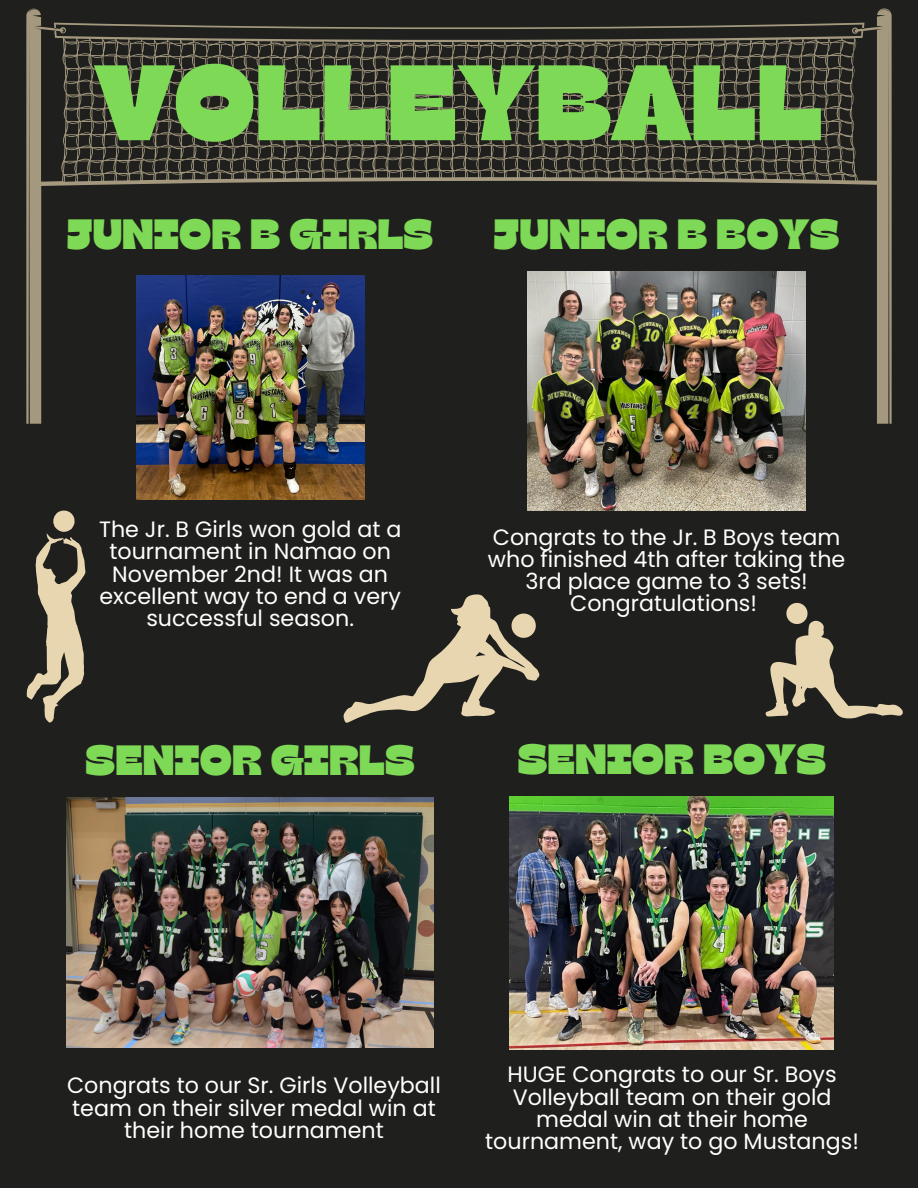
<style>
.page{position:relative;width:918px;height:1188px;background:#1f201d}
.page>*{position:absolute;margin:0;border:0;box-sizing:border-box;transform-origin:0 0}
.t1{font:106.95px "Gulfs Display";color:#7ed957}
.t2{font:42.3px "Gulfs Display";color:#7ed957}
.t3{font:22.2px/22.2px "Poppins";color:#fff;text-align:center}
</style>
<div class="page">
<img style="left:136px;top:424px;width:229px;height:75px">
<svg style="left:26px;top:8px;width:865px;height:416px"></svg>
<img style="left:67px;top:798px;width:366px;height:249px">
<img style="left:528px;top:272px;width:277px;height:238px">
<img style="left:510px;top:797px;width:324px;height:253px">
<svg style="left:343px;top:594px;width:197px;height:129px"></svg>
<svg style="left:27px;top:510px;width:59px;height:213px"></svg>
<svg style="left:765px;top:603px;width:138px;height:116px"></svg>
<p class="t1" style="left:95px;top:33px;width:729px">VOLLEYBALL</p>
<p class="t2" style="left:67px;top:206px;width:368px">JUNIOR B GIRLS</p>
<p class="t2" style="left:494px;top:206px;width:348px">JUNIOR B BOYS</p>
<p class="t3" style="left:99px;top:518px;width:304px">The Jr. B Girls won gold at a tournament in Namao on<br>November 2nd! It was an excellent way to end a very successful season.</p>
<p class="t3" style="left:488px;top:526px;width:359px">Congrats to the Jr. B Boys team who finished 4th after taking the<br>3rd place game to 3 sets!<br>Congratulations!</p>
<p class="t2" style="left:86px;top:733px;width:331px">SENIOR GIRLS</p>
<p class="t2" style="left:518px;top:732px;width:310px">SENIOR BOYS</p>
<h2 class="t3" style="left:67px;top:1075px;width:375px">Congrats to our Sr. Girls Volleyball team on their silver medal win at their home tournament</h2>
<h2 class="t3" style="left:485px;top:1063px;width:375px">HUGE Congrats to our Sr. Boys<br>Volleyball team on their gold medal win at their home tournament, way to go Mustangs!</h2>
</div>
